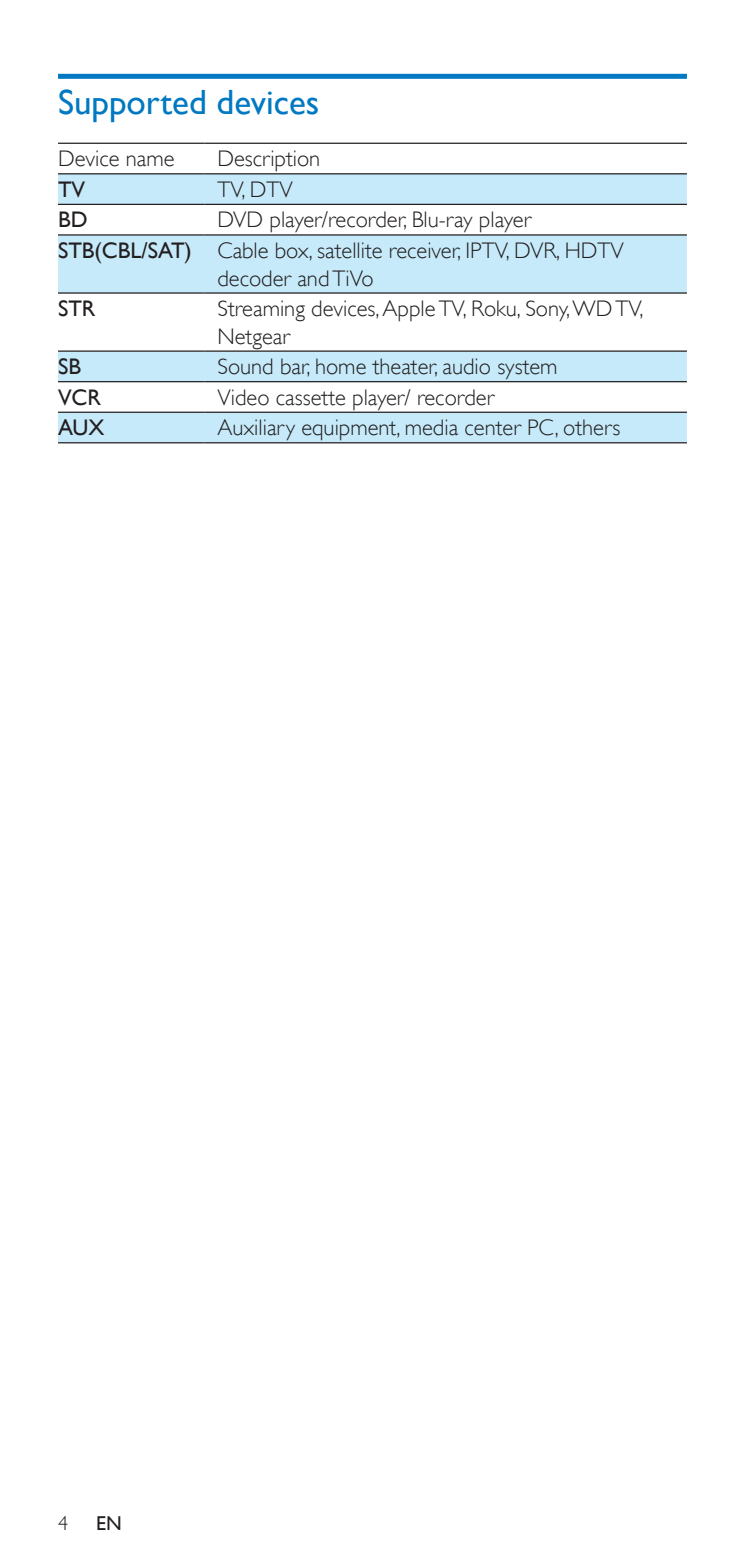
<style>
.page{position:relative;width:745px;height:1560px;background:#fff}
.page>*{position:absolute;margin:0;border:0;box-sizing:border-box;transform-origin:0 0}
.t1{font:35px "Gill Sans Alt One WGL";color:#0079c2}
.t2{font:22.5px/30.5px "Gill Sans Alt One WGL Light";color:#231f20}
.t3{font:22.5px "Gill Sans Alt One WGL";color:#231f20}
.t4{font:20px "Gill Sans Alt One WGL";color:#231f20}
.t5{font:20px "Gill Sans Alt One WGL Light";color:#231f20}
.s1{font-family:"Gill Sans Alt One WGL"}
</style>
<div class="page">
<div style="left:58px;top:74px;width:628px;height:5px;background:#0079c2"></div>
<svg style="left:58px;top:174px;width:628px;height:268px;fill:#c6eafa"></svg>
<hr style="left:58px;top:143px;width:146px;height:1px;background:#231f20">
<hr style="left:204px;top:143px;width:482px;height:1px;background:#231f20">
<hr style="left:58px;top:173px;width:146px;height:1px;background:#231f20">
<hr style="left:204px;top:173px;width:482px;height:1px;background:#231f20">
<hr style="left:58px;top:204px;width:146px;height:1px;background:#231f20">
<hr style="left:204px;top:204px;width:482px;height:1px;background:#231f20">
<hr style="left:58px;top:234px;width:146px;height:1px;background:#231f20">
<hr style="left:204px;top:234px;width:482px;height:1px;background:#231f20">
<hr style="left:58px;top:292px;width:146px;height:1px;background:#231f20">
<hr style="left:204px;top:292px;width:482px;height:1px;background:#231f20">
<hr style="left:58px;top:350px;width:146px;height:2px;background:#231f20">
<hr style="left:204px;top:350px;width:482px;height:2px;background:#231f20">
<hr style="left:58px;top:381px;width:146px;height:1px;background:#231f20">
<hr style="left:204px;top:381px;width:482px;height:1px;background:#231f20">
<hr style="left:58px;top:411px;width:146px;height:2px;background:#231f20">
<hr style="left:204px;top:411px;width:482px;height:2px;background:#231f20">
<hr style="left:58px;top:442px;width:146px;height:1px;background:#231f20">
<hr style="left:204px;top:442px;width:482px;height:1px;background:#231f20">
<h1 class="t1" style="left:58px;top:78px;width:263px">Supported devices</h1>
<p class="t2" style="left:58px;top:144px;width:118px">Device name</p>
<p class="t2" style="left:217px;top:144px;width:104px">Description</p>
<p class="t3" style="left:58px;top:174px;width:29px">TV</p>
<p class="t2" style="left:217px;top:174px;width:77px">TV, DTV</p>
<p class="t3" style="left:58px;top:204px;width:31px">BD</p>
<p class="t2" style="left:58px;top:205px;width:567px;text-indent:159px">DVD player/recorder, Blu-ray player<br><span class="s1">STB(CBL/SAT)</span> Cable box, satellite receiver, IPTV, DVR, HDTV</p>
<p class="t2" style="left:217px;top:263px;width:158px">decoder and TiVo</p>
<p class="t3" style="left:58px;top:293px;width:39px">STR</p>
<p class="t2" style="left:217px;top:295px;width:427px;line-height:27.5px">Streaming devices, Apple TV, Roku, Sony, WD TV,<br>Netgear</p>
<p class="t3" style="left:58px;top:351px;width:24px">SB</p>
<p class="t2" style="left:217px;top:351px;width:341px">Sound bar, home theater, audio system</p>
<p class="t3" style="left:58px;top:382px;width:45px">VCR</p>
<p class="t2" style="left:217px;top:382px;width:278px">Video cassette player/ recorder</p>
<p class="t3" style="left:58px;top:412px;width:48px">AUX</p>
<p class="t2" style="left:217px;top:412px;width:404px">Auxiliary equipment, media center PC, others</p>
<p class="t5" style="left:58px;top:1509px;width:11px">4</p>
<p class="t4" style="left:96px;top:1509px;width:27px">EN</p>
</div>
